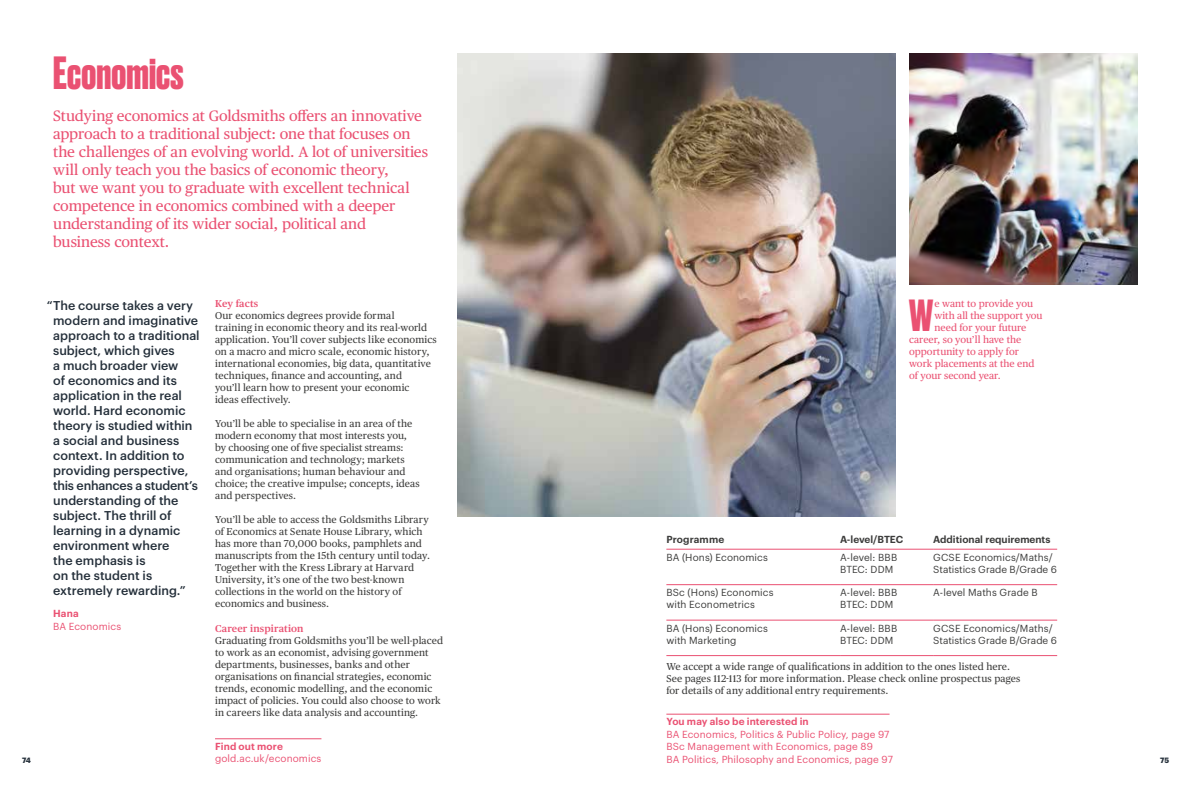
<style>
.page{position:relative;width:1191px;height:798px;background:#fff}
.page>*{position:absolute;margin:0;border:0;box-sizing:border-box;transform-origin:0 0}
.t1{font:700 43.75px "Druk";letter-spacing:.005em;color:#ea5172}
.t2{font:700 42.25px "Druk";color:#ea5172}
.t3{font:15px/18px "Publico Text";letter-spacing:-.005em;color:#ea5172}
.t4{font:500 12.5px/15px "Graphik";color:#25303b}
.t5{font:10px/12px "Publico Text";letter-spacing:.01em;color:#3c3c3b}
.t6{font:10px/12px "Graphik";letter-spacing:.01em;color:#3c3c3b}
.t7{font:10px/12.5px "Graphik";letter-spacing:.01em;color:#ea5172}
.t8{font:10px "Publico Text";color:#ea5172}
.t9{font:600 10px "Graphik";color:#3c3c3b}
.t10{font:600 10px "Graphik";letter-spacing:.015em;color:#ea5172}
.t11{font:600 10px "Publico Text";letter-spacing:.01em;color:#ea5172}
.t12{font:700 7.5px "Graphik";color:#25303b}
</style>
<div class="page">
<hr style="left:215px;top:738px;width:106px;height:1px;background:#ea5172">
<img style="left:458px;top:53px;width:437px;height:463px">
<img style="left:909px;top:53px;width:228px;height:231px">
<hr style="left:666px;top:548px;width:174px;height:1px;background:#ea5172">
<hr style="left:840px;top:548px;width:93px;height:1px;background:#ea5172">
<hr style="left:933px;top:548px;width:124px;height:1px;background:#ea5172">
<hr style="left:666px;top:584px;width:174px;height:1px;background:#ea5172">
<hr style="left:840px;top:584px;width:93px;height:1px;background:#ea5172">
<hr style="left:933px;top:584px;width:124px;height:1px;background:#ea5172">
<hr style="left:666px;top:619px;width:174px;height:1px;background:#ea5172">
<hr style="left:840px;top:619px;width:93px;height:1px;background:#ea5172">
<hr style="left:933px;top:619px;width:124px;height:1px;background:#ea5172">
<hr style="left:666px;top:655px;width:174px;height:1px;background:#ea5172">
<hr style="left:840px;top:655px;width:93px;height:1px;background:#ea5172">
<hr style="left:933px;top:655px;width:124px;height:1px;background:#ea5172">
<hr style="left:666px;top:713px;width:223px;height:1px;background:#ea5172">
<h1 class="t1" style="left:53px;top:43px;width:132px">Economics</h1>
<p class="t3" style="left:53px;top:106px;width:376px">Studying economics at Goldsmiths offers an innovative approach to a traditional subject: one that focuses on the challenges of an evolving world. A lot of universities will only teach you the basics of economic theory,<br>but we want you to graduate with excellent technical competence in economics combined with a deeper understanding of its wider social, political and<br>business context.</p>
<p class="t11" style="left:215px;top:296px;width:45px">Key facts</p>
<p class="t5" style="left:215px;top:309px;width:223px">Our economics degrees provide formal<br>training in economic theory and its real-world application. You’ll cover subjects like economics on a macro and micro scale, economic history, international economies, big data, quantitative techniques, finance and accounting, and<br>you’ll learn how to present your economic<br>ideas effectively.</p>
<p class="t5" style="left:215px;top:417px;width:206px">You’ll be able to specialise in an area of the modern economy that most interests you, by choosing one of five specialist streams: communication and technology; markets and organisations; human behaviour and choice; the creative impulse; concepts, ideas and perspectives.</p>
<p class="t5" style="left:215px;top:513px;width:216px">You’ll be able to access the Goldsmiths Library of Economics at Senate House Library, which has more than 70,000 books, pamphlets and manuscripts from the 15th century until today.<br>Together with the Kress Library at Harvard University, it’s one of the two best-known collections in the world on the history of economics and business.</p>
<p class="t11" style="left:215px;top:620px;width:90px">Career inspiration</p>
<p class="t5" style="left:215px;top:633px;width:229px">Graduating from Goldsmiths you’ll be well-placed to work as an economist, advising government departments, businesses, banks and other organisations on financial strategies, economic trends, economic modelling, and the economic impact of policies. You could also choose to work in careers like data analysis and accounting.</p>
<p class="t10" style="left:215px;top:738px;width:69px">Find out more</p>
<p class="t7" style="left:215px;top:751px;width:108px">gold.ac.uk/economics</p>
<h2 class="t2" style="left:909px;top:286px;width:26px">W</h2>
<p class="t8" style="left:934px;top:296px;width:100px">e want to provide you</p>
<p class="t4" style="left:53px;top:296px;width:148px;text-indent:-6px">“The course takes a very modern and imaginative approach to a traditional subject, which gives<br>a much broader view<br>of economics and its application in the real world. Hard economic theory is studied within a social and business context. In addition to providing perspective, this enhances a student’s understanding of the subject. The thrill of learning in a dynamic environment where<br>the emphasis is<br>on the student is extremely rewarding.”</p>
<p class="t10" style="left:53px;top:606px;width:27px">Hana</p>
<p class="t7" style="left:53px;top:619px;width:70px">BA Economics</p>
<p class="t8" style="left:934px;top:308px;width:109px">with all the support you</p>
<p class="t8" style="left:934px;top:320px;width:93px">need for your future</p>
<p class="t8" style="left:909px;top:332px;width:114px">career, so you’ll have the</p>
<p class="t8" style="left:909px;top:344px;width:111px">opportunity to apply for</p>
<p class="t8" style="left:909px;top:356px;width:127px">work placements at the end</p>
<p class="t8" style="left:909px;top:368px;width:93px">of your second year.</p>
<p class="t9" style="left:666px;top:531px;width:59px">Programme</p>
<p class="t9" style="left:840px;top:531px;width:65px">A-level/BTEC</p>
<p class="t9" style="left:933px;top:531px;width:119px">Additional requirements</p>
<p class="t6" style="left:666px;top:550px;width:103px">BA (Hons) Economics</p>
<p class="t6" style="left:840px;top:550px;width:59px">A-level: BBB<br>BTEC: DDM</p>
<p class="t6" style="left:933px;top:550px;width:125px">GCSE Economics/Maths/<br>Statistics Grade B/Grade 6</p>
<p class="t6" style="left:666px;top:585px;width:109px">BSc (Hons) Economics with Econometrics</p>
<p class="t6" style="left:840px;top:585px;width:59px">A-level: BBB<br>BTEC: DDM</p>
<p class="t6" style="left:933px;top:585px;width:106px">A-level Maths Grade B</p>
<p class="t6" style="left:666px;top:621px;width:103px">BA (Hons) Economics with Marketing</p>
<p class="t6" style="left:840px;top:621px;width:59px">A-level: BBB<br>BTEC: DDM</p>
<p class="t6" style="left:933px;top:621px;width:125px">GCSE Economics/Maths/<br>Statistics Grade B/Grade 6</p>
<p class="t5" style="left:666px;top:659px;width:355px">We accept a wide range of qualifications in addition to the ones listed here.<br>See pages 112-113 for more information. Please check online prospectus pages for details of any additional entry requirements.</p>
<p class="t10" style="left:666px;top:713px;width:144px">You may also be interested in</p>
<p class="t7" style="left:666px;top:726px;width:228px">BA Economics, Politics &amp; Public Policy, page 97<br>BSc Management with Economics, page 89<br>BA Politics, Philosophy and Economics, page 97</p>
<p class="t12" style="left:22px;top:753px;width:10px">74</p>
<p class="t12" style="left:1160px;top:753px;width:11px">75</p>
</div>
